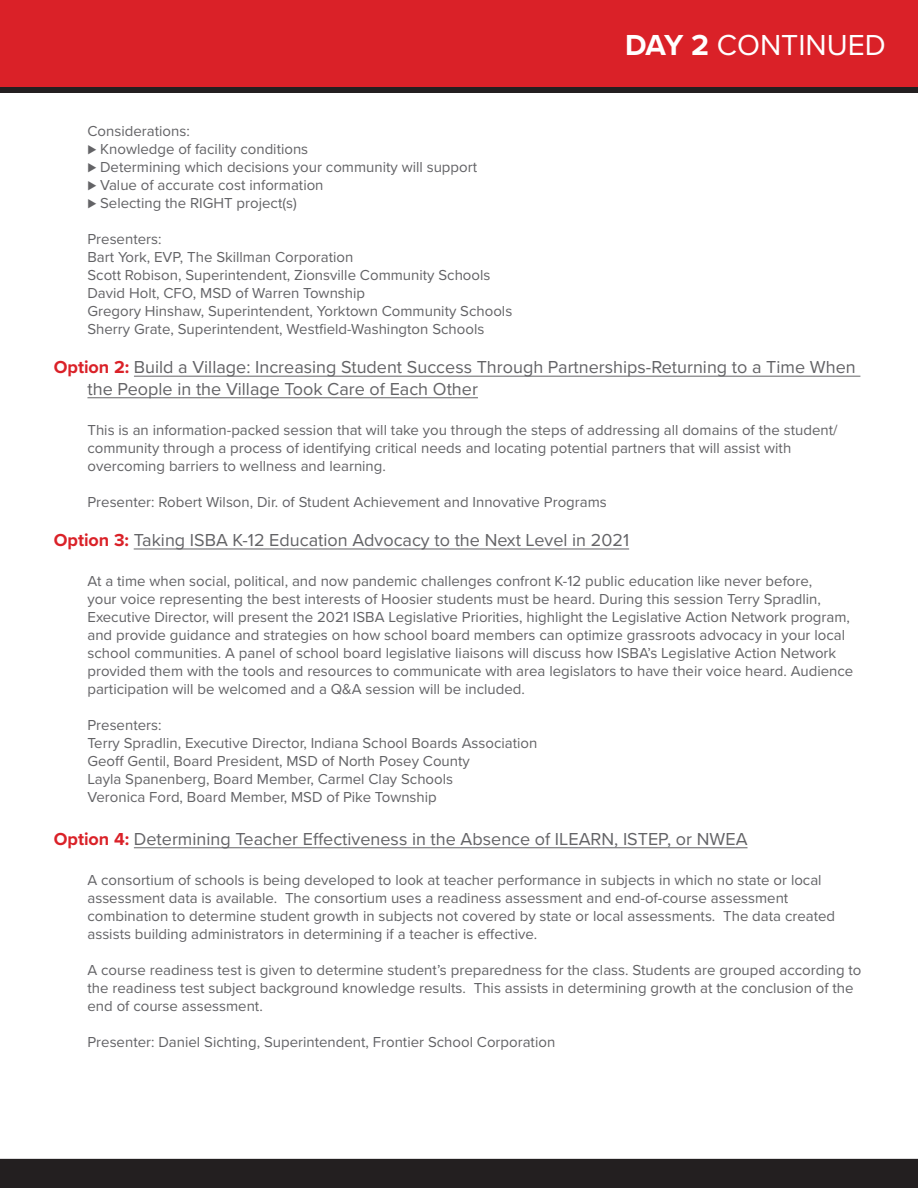
<style>
.page{position:relative;width:918px;height:1188px;background:#fff}
.page>*{position:absolute;margin:0;border:0;box-sizing:border-box;transform-origin:0 0}
.t1{font:30px "Proxima Nova";color:#fff}
.t2{font:18px/21.6px "Proxima Nova";color:#636366}
.t3{font:15px/18px "Proxima Nova";color:#636366}
.s1{font-weight:700}
.s2{font-weight:700;color:#da2128}
</style>
<div class="page">
<div style="left:0;top:1159px;width:918px;height:29px;background:#231f20"></div>
<div style="left:0;top:0;width:918px;height:88px;background:#da2128"></div>
<div style="left:0;top:88px;width:918px;height:5px;background:#231f20"></div>
<hr style="left:134px;top:376px;width:726px;height:1px;background:#636366">
<hr style="left:87px;top:397px;width:391px;height:1px;background:#636366">
<hr style="left:134px;top:548px;width:495px;height:1px;background:#636366">
<hr style="left:134px;top:847px;width:614px;height:1px;background:#636366">
<p class="t1" style="left:625px;top:22px;width:262px"><span class="s1">DAY 2</span> CONTINUED</p>
<p class="t3" style="left:87px;top:121px;width:391px">Considerations:<br>⊲ Knowledge of facility conditions<br>⊲ Determining which decisions your community will support ⊲ Value of accurate cost information<br>⊲ Selecting the RIGHT project(s)</p>
<p class="t3" style="left:87px;top:229px;width:426px">Presenters:<br>Bart York, EVP, The Skillman Corporation<br>Scott Robison, Superintendent, Zionsville Community Schools David Holt, CFO, MSD of Warren Township<br>Gregory Hinshaw, Superintendent, Yorktown Community Schools Sherry Grate, Superintendent, Westfield-Washington Schools</p>
<p class="t2" style="left:87px;top:356px;width:770px;text-indent:-34px"><span class="s2">Option 2:</span> Build a Village: Increasing Student Success Through Partnerships-Returning to a Time When the People in the Village Took Care of Each Other</p>
<p class="t3" style="left:87px;top:420px;width:752px">This is an information-packed session that will take you through the steps of addressing all domains of the student/ community through a process of identifying critical needs and locating potential partners that will assist with overcoming barriers to wellness and learning.</p>
<p class="t3" style="left:87px;top:492px;width:521px">Presenter: Robert Wilson, Dir. of Student Achievement and Innovative Programs</p>
<p class="t2" style="left:54px;top:529px;width:577px"><span class="s2">Option 3:</span> Taking ISBA K-12 Education Advocacy to the Next Level in 2021</p>
<p class="t3" style="left:87px;top:571px;width:767px">At a time when social, political, and now pandemic challenges confront K-12 public education like never before,<br>your voice representing the best interests of Hoosier students must be heard. During this session Terry Spradlin, Executive Director, will present the 2021 ISBA Legislative Priorities, highlight the Legislative Action Network program, and provide guidance and strategies on how school board members can optimize grassroots advocacy in your local school communities. A panel of school board legislative liaisons will discuss how ISBA’s Legislative Action Network provided them with the tools and resources to communicate with area legislators to have their voice heard. Audience participation will be welcomed and a Q&amp;A session will be included.</p>
<p class="t3" style="left:87px;top:715px;width:452px">Presenters:<br>Terry Spradlin, Executive Director, Indiana School Boards Association Geoff Gentil, Board President, MSD of North Posey County<br>Layla Spanenberg, Board Member, Carmel Clay Schools<br>Veronica Ford, Board Member, MSD of Pike Township</p>
<p class="t2" style="left:54px;top:827px;width:695px"><span class="s2">Option 4:</span> Determining Teacher Effectiveness in the Absence of ILEARN, ISTEP, or NWEA</p>
<p class="t3" style="left:87px;top:870px;width:749px">A consortium of schools is being developed to look at teacher performance in subjects in which no state or local assessment data is available. The consortium uses a readiness assessment and end-of-course assessment combination to determine student growth in subjects not covered by state or local assessments. The data created assists building administrators in determining if a teacher is effective.</p>
<p class="t3" style="left:87px;top:960px;width:776px">A course readiness test is given to determine student’s preparedness for the class. Students are grouped according to the readiness test subject background knowledge results. This assists in determining growth at the conclusion of the end of course assessment.</p>
<p class="t3" style="left:87px;top:1032px;width:469px">Presenter: Daniel Sichting, Superintendent, Frontier School Corporation</p>
</div>
